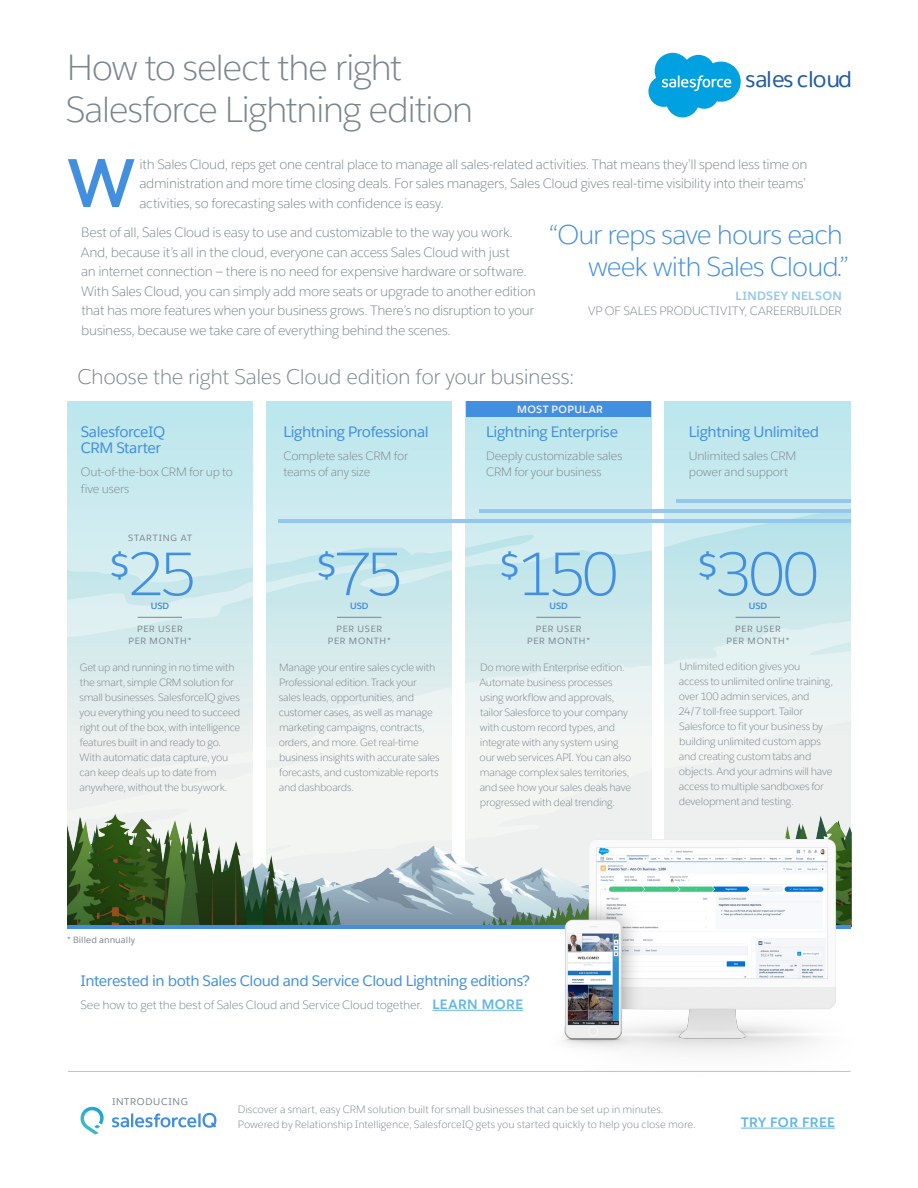
<style>
.page{position:relative;width:918px;height:1188px;background:#fff}
.page>*{position:absolute;margin:0;border:0;box-sizing:border-box;transform-origin:0 0}
.t1{font:300 60px "Salesforce Sans";letter-spacing:-.07em;color:#418fde}
.t2{font:300 36px/42px "Salesforce Sans";letter-spacing:-.04em;color:#7c858c}
.t3{font:300 27px/31.5px "Salesforce Sans";letter-spacing:-.04em;color:#418fde;text-align:right}
.t4{font:22.5px "Salesforce Sans";letter-spacing:-.025em;color:#215ca1}
.t5{font:300 21px "Salesforce Sans";letter-spacing:-.015em;color:#7c858c}
.t6{font:15px/16.5px "Salesforce Sans";letter-spacing:-.025em;color:#418fde}
.t7{font:300 13.5px/19.5px "Salesforce Sans";letter-spacing:-.02em;color:#7c858c}
.t8{font:700 13.5px "Salesforce Sans";letter-spacing:.035em;color:#62b5e5}
.t9{font:300 12px/16.5px "Salesforce Sans";letter-spacing:-.02em;color:#7d868c}
.t10{font:300 12px/15px "Salesforce Sans";color:#7c858c;text-align:right}
.t11{font:300 10.5px/15px "Salesforce Sans";letter-spacing:-.02em;color:#7c858c}
.t12{font:700 10.5px "Salesforce Sans";letter-spacing:.035em;color:#eeeeef}
.t13{font:9.75px "Salesforce Sans";letter-spacing:.065em;color:#7c858c}
.t14{font:9px/12px "Salesforce Sans";letter-spacing:.08em;color:#7c858c;text-align:center}
.t15{font:9px "Salesforce Sans";letter-spacing:.01em;color:#7c858c}
.t16{font:700 9px "Salesforce Sans";letter-spacing:-.005em;color:#418fde}
.s1{font-weight:700;color:#93c7ef}
</style>
<div class="page">
<svg style="left:68px;top:655px;width:184px;height:152px;background:#e7efee"></svg>
<svg style="left:68px;top:401px;width:184px;height:254px;background:#cbeaee"></svg>
<svg style="left:267px;top:655px;width:184px;height:152px;fill:#eff4f3"></svg>
<svg style="left:466px;top:655px;width:185px;height:152px;fill:#eff3f3"></svg>
<div style="left:665px;top:655px;width:185px;height:152px;background:#edf2f2"></div>
<img style="left:68px;top:807px;width:783px;height:119px">
<hr style="left:68px;top:926px;width:783px;height:3px;background:#418fde">
<svg style="left:267px;top:401px;width:583px;height:254px;background:#c8e8ed"></svg>
<svg style="left:68px;top:159px;width:67px;height:48px"></svg>
<hr style="left:432px;top:1010px;width:91px;height:1px;background:#62b5e5">
<hr style="left:741px;top:1128px;width:94px;height:1px;background:#62b5e5">
<div style="left:466px;top:401px;width:185px;height:16px;background:#418fde"></div>
<hr style="left:138px;top:617px;width:44px;height:1px;background:#7d868c">
<svg style="left:80px;top:1107px;width:24px;height:27px"></svg>
<hr style="left:198px;top:1113px;width:3px;height:14px;background:#418fde">
<svg style="left:203px;top:1113px;width:13px;height:15px"></svg>
<svg style="left:112px;top:1113px;width:84px;height:14px"></svg>
<hr style="left:68px;top:1071px;width:782px;height:1px;background:#bdc0c4">
<hr style="left:337px;top:617px;width:44px;height:1px;background:#7d868c">
<hr style="left:536px;top:617px;width:45px;height:1px;background:#7d868c">
<hr style="left:736px;top:617px;width:44px;height:1px;background:#7d868c">
<img style="left:543px;top:840px;width:309px;height:232px">
<svg style="left:648px;top:53px;width:93px;height:64px"></svg>
<p class="t2" style="left:66px;top:46px;width:409px">How to select the right<br>Salesforce Lightning edition</p>
<h3 class="t4" style="left:746px;top:65px;width:108px">sales cloud</h3>
<p class="t7" style="left:139px;top:154px;width:670px">ith Sales Cloud, reps get one central place to manage all sales-related activities. That means they’ll spend less time on administration and more time closing deals. For sales managers, Sales Cloud gives real-time visibility into their teams’ activities, so forecasting sales with confidence is easy.</p>
<p class="t7" style="left:81px;top:223px;width:457px">Best of all, Sales Cloud is easy to use and customizable to the way you work.<br>And, because it’s all in the cloud, everyone can access Sales Cloud with just<br>an internet connection — there is no need for expensive hardware or software.<br>With Sales Cloud, you can simply add more seats or upgrade to another edition that has more features when your business grows. There’s no disruption to your business, because we take care of everything behind the scenes.</p>
<p class="t3" style="left:548px;top:219px;width:303px">“Our reps save hours each week with Sales Cloud.”</p>
<p class="t10" style="left:588px;top:288px;width:255px"><span class="s1">LINDSEY NELSON<br></span>VP OF SALES PRODUCTIVITY, CAREERBUILDER</p>
<p class="t5" style="left:77px;top:364px;width:499px">Choose the right Sales Cloud edition for your business:</p>
<p class="t6" style="left:81px;top:423px;width:86px">SalesforceIQ<br>CRM Starter</p>
<p class="t9" style="left:81px;top:464px;width:154px">Out-of-the-box CRM for up to five users</p>
<p class="t14" style="left:128px;top:532px;width:65px">STARTING AT</p>
<p class="t1" style="left:109px;top:537px;width:89px"><sup>$</sup>25</p>
<p class="t16" style="left:151px;top:600px;width:20px">USD</p>
<p class="t14" style="left:129px;top:623px;width:64px">PER USER<br>PER MONTH*</p>
<p class="t11" style="left:79px;top:660px;width:163px">Get up and running in no time with the smart, simple CRM solution for small businesses. SalesforceIQ gives you everything you need to succeed right out of the box, with intelligence features built in and ready to go.<br>With automatic data capture, you can keep deals up to date from anywhere, without the busywork.</p>
<p class="t6" style="left:284px;top:423px;width:147px">Lightning Professional</p>
<p class="t9" style="left:284px;top:447px;width:126px">Complete sales CRM for teams of any size</p>
<p class="t12" style="left:517px;top:402px;width:87px">MOST POPULAR</p>
<p class="t6" style="left:486px;top:423px;width:133px">Lightning Enterprise</p>
<p class="t9" style="left:486px;top:447px;width:138px">Deeply customizable sales<br>CRM for your business</p>
<p class="t6" style="left:689px;top:423px;width:132px">Lightning Unlimited</p>
<p class="t9" style="left:689px;top:447px;width:109px">Unlimited sales CRM power and support</p>
<p class="t1" style="left:316px;top:537px;width:89px"><sup>$</sup>75</p>
<p class="t1" style="left:499px;top:537px;width:121px"><sup>$</sup>150</p>
<p class="t1" style="left:697px;top:537px;width:124px"><sup>$</sup>300</p>
<p class="t16" style="left:350px;top:600px;width:20px">USD</p>
<p class="t16" style="left:549px;top:600px;width:20px">USD</p>
<p class="t16" style="left:749px;top:600px;width:20px">USD</p>
<p class="t14" style="left:328px;top:623px;width:64px">PER USER<br>PER MONTH*</p>
<p class="t14" style="left:527px;top:623px;width:64px">PER USER<br>PER MONTH*</p>
<p class="t14" style="left:727px;top:623px;width:64px">PER USER<br>PER MONTH*</p>
<p class="t11" style="left:279px;top:660px;width:163px">Manage your entire sales cycle with<br>Professional edition. Track your sales leads, opportunities, and customer cases, as well as manage marketing campaigns, contracts, orders, and more. Get real-time business insights with accurate sales forecasts, and customizable reports and dashboards.</p>
<p class="t11" style="left:479px;top:660px;width:153px">Do more with Enterprise edition.<br>Automate business processes using workflow and approvals, tailor Salesforce to your company with custom record types, and integrate with any system using our web services API. You can also manage complex sales territories, and see how your sales deals have progressed with deal trending.</p>
<p class="t11" style="left:678px;top:659px;width:156px">Unlimited edition gives you<br>access to unlimited online training, over 100 admin services, and<br>24/7 toll-free support. Tailor<br>Salesforce to fit your business by building unlimited custom apps and creating custom tabs and objects. And your admins will have access to multiple sandboxes for development and testing.</p>
<p class="t15" style="left:67px;top:934px;width:69px">* Billed annually</p>
<p class="t6" style="left:80px;top:972px;width:451px">Interested in both Sales Cloud and Service Cloud Lightning editions?</p>
<p class="t9" style="left:80px;top:997px;width:344px">See how to get the best of Sales Cloud and Service Cloud together.</p>
<p class="t8" style="left:432px;top:996px;width:92px">LEARN MORE</p>
<p class="t13" style="left:112px;top:1096px;width:77px">INTRODUCING</p>
<p class="t11" style="left:238px;top:1101px;width:460px">Discover a smart, easy CRM solution built for small businesses that can be set up in minutes.<br>Powered by Relationship Intelligence, SalesforceIQ gets you started quickly to help you close more.</p>
<p class="t8" style="left:741px;top:1114px;width:95px">TRY FOR FREE</p>
</div>
